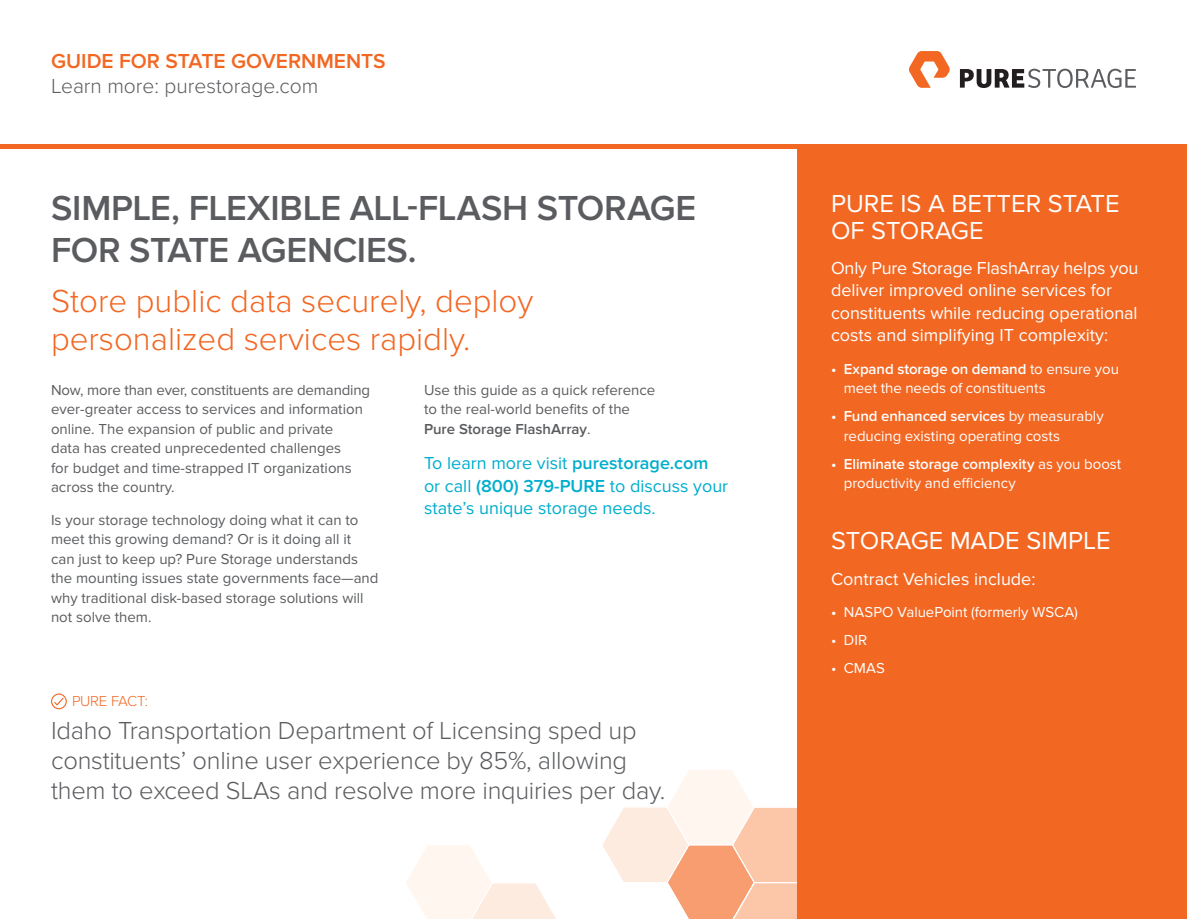
<style>
.page{position:relative;width:1187px;height:919px;background:#fff}
.page>*{position:absolute;margin:0;border:0;box-sizing:border-box;transform-origin:0 0}
.t1{font:600 36px/42px "Proxima Nova";letter-spacing:-.01em;color:#5a5c5f}
.t2{font:300 33px/37.5px "Proxima Nova";color:#f26722}
.t3{font:300 25.5px/30px "Proxima Nova";letter-spacing:-.01em;color:#5a5c5f}
.t4{font:25.5px/27px "Proxima Nova";color:#fff}
.t5{font:300 21px "Proxima Nova";color:#5a5c5f}
.t6{font:600 21px "Proxima Nova";color:#f26722}
.t7{font:18px/22.5px "Proxima Nova";color:#fff}
.t8{font:18px/22.5px "Proxima Nova";color:#00aecd}
.t9{font:15px/19.5px "Proxima Nova";color:#5a5c5f}
.t10{font:15px/19.5px "Proxima Nova";color:#fff}
.t11{font:300 15px "Proxima Nova";letter-spacing:-.025em;color:#f26722}
.s1{font-weight:600}
</style>
<div class="page">
<svg style="left:406px;top:770px;width:391px;height:148px"></svg>
<div style="left:797px;top:145px;width:389px;height:773px;background:#f26722"></div>
<svg style="left:51px;top:693px;width:16px;height:16px"></svg>
<hr style="left:0;top:145px;width:1186px;height:4px;background:#f26722">
<svg style="left:909px;top:51px;width:40px;height:37px"></svg>
<svg style="left:959px;top:69px;width:176px;height:19px"></svg>
<h3 class="t6" style="left:51px;top:49px;width:336px">GUIDE FOR STATE GOVERNMENTS</h3>
<h3 class="t5" style="left:51px;top:74px;width:269px">Learn more: purestorage.com</h3>
<h1 class="t1" style="left:51px;top:187px;width:647px">SIMPLE, FLEXIBLE ALL-FLASH STORAGE<br>FOR STATE AGENCIES.</h1>
<h2 class="t2" style="left:51px;top:283px;width:483px">Store public data securely, deploy personalized services rapidly.</h2>
<p class="t9" style="left:51px;top:380px;width:321px">Now, more than ever, constituents are demanding ever-greater access to services and information online. The expansion of public and private<br>data has created unprecedented challenges<br>for budget and time-strapped IT organizations across the country.</p>
<p class="t9" style="left:51px;top:510px;width:329px">Is your storage technology doing what it can to meet this growing demand? Or is it doing all it can just to keep up? Pure Storage understands the mounting issues state governments face—and why traditional disk-based storage solutions will not solve them.</p>
<p class="t9" style="left:424px;top:380px;width:233px">Use this guide as a quick reference to the real-world benefits of the<br><span class="s1">Pure Storage FlashArray</span>.</p>
<p class="t8" style="left:424px;top:452px;width:306px">To learn more visit <span class="s1">purestorage.com </span>or call <span class="s1">(800) 379-PURE</span> to discuss your state’s unique storage needs.</p>
<p class="t11" style="left:72px;top:692px;width:77px">PURE FACT:</p>
<h3 class="t3" style="left:51px;top:716px;width:615px">Idaho Transportation Department of Licensing sped up constituents’ online user experience by 85%, allowing them to exceed SLAs and resolve more inquiries per day.</h3>
<h3 class="t4" style="left:831px;top:190px;width:290px">PURE IS A BETTER STATE<br>OF STORAGE</h3>
<p class="t7" style="left:831px;top:257px;width:309px">Only Pure Storage FlashArray helps you deliver improved online services for constituents while reducing operational costs and simplifying IT complexity:</p>
<p class="t10" style="left:843px;top:359px;width:276px;text-indent:-13px"><span class="s1">• Expand storage on demand</span> to ensure you meet the needs of constituents</p>
<p class="t10" style="left:843px;top:406px;width:261px;text-indent:-13px"><span class="s1">• Fund enhanced services</span> by measurably reducing existing operating costs</p>
<p class="t10" style="left:843px;top:454px;width:279px;text-indent:-13px"><span class="s1">• Eliminate storage complexity</span> as you boost productivity and efficiency</p>
<h3 class="t4" style="left:831px;top:527px;width:281px">STORAGE MADE SIMPLE</h3>
<p class="t7" style="left:831px;top:567px;width:206px">Contract Vehicles include:</p>
<p class="t10" style="left:831px;top:602px;width:248px"><span class="s1">•</span> NASPO ValuePoint (formerly WSCA)</p>
<p class="t10" style="left:831px;top:630px;width:38px">• DIR</p>
<p class="t10" style="left:831px;top:658px;width:55px">• CMAS</p>
</div>
